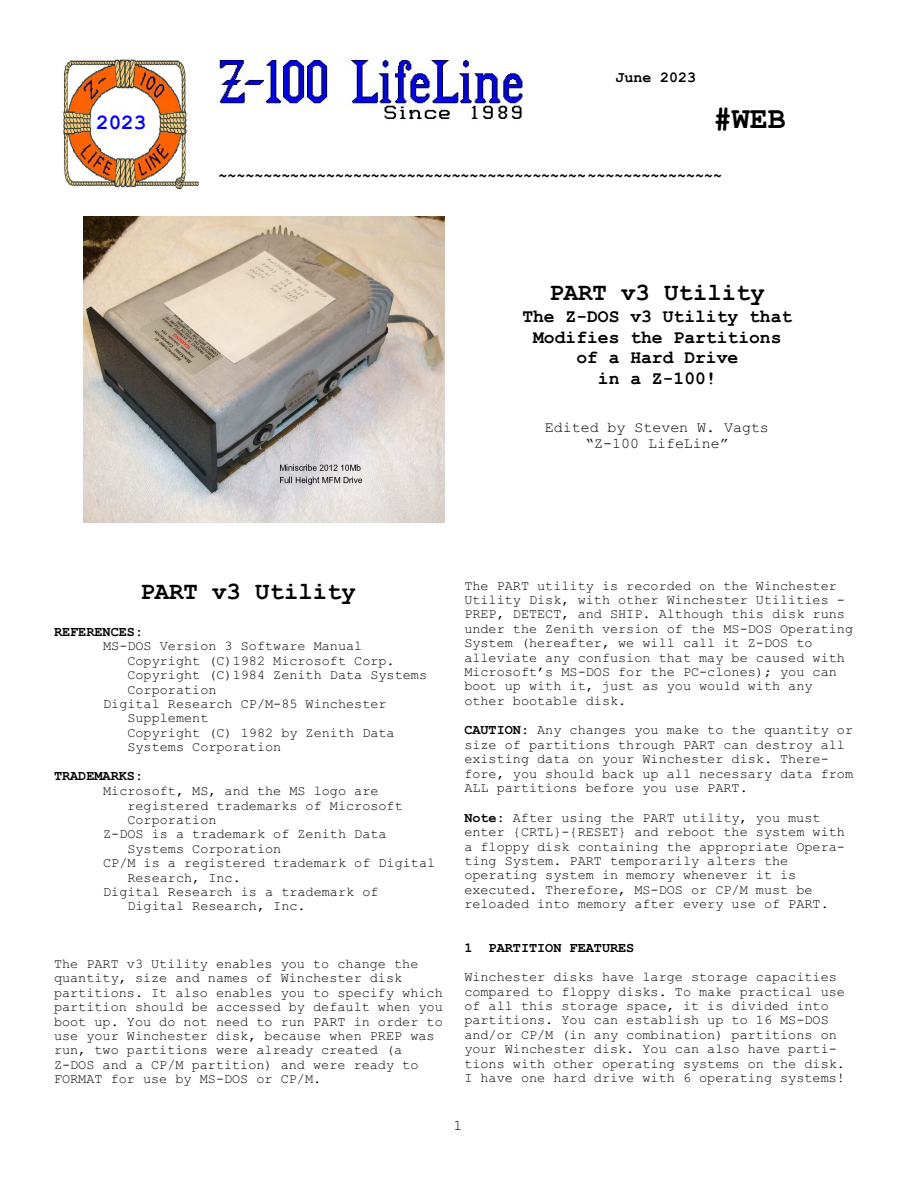
<style>
.page{position:relative;width:918px;height:1188px;background:#fff}
.page>*{position:absolute;margin:0;border:0;box-sizing:border-box;transform-origin:0 0}
.t1{font:700 30px "Courier New";color:#000}
.t2{font:700 24px "Courier New";color:#000}
.t3{font:700 21px "Courier New";color:#00f}
.t4{font:700 18px/20.5px "Courier New";color:#000;text-align:center}
.t5{font:700 15px "Courier New";color:#000}
.t6{font:15px/15.9px "Courier New";color:#000;text-align:center}
.t7{font:13.5px/14.4px "Courier New";color:#000}
.t8{font:700 13.5px "Courier New";color:#000}
.s1{font-weight:700}
</style>
<div class="page">
<img style="left:63px;top:59px;width:136px;height:131px">
<img style="left:216px;top:58px;width:307px;height:62px">
<img style="left:83px;top:216px;width:361px;height:307px">
<h3 class="t3" style="left:96px;top:116px;width:52px">2023</h3>
<p class="t5" style="left:616px;top:72px;width:82px">June 2023</p>
<h1 class="t1" style="left:714px;top:109px;width:73px">#WEB</h1>
<p class="t5" style="left:219px;top:171px;width:505px">~~~~~~~~~~~~~~~~~~~~~~~~~~~~~~~~~~~~~~~~~~~~~~~~~~~~~~~~</p>
<h2 class="t2" style="left:549px;top:285px;width:217px">PART v3 Utility</h2>
<h3 class="t4" style="left:522px;top:308px;width:271px">The Z-DOS v3 Utility that<br>Modifies the Partitions of a Hard Drive<br>in a Z-100!</h3>
<p class="t6" style="left:545px;top:421px;width:226px">Edited by Steven W. Vagts “Z-100 LifeLine”</p>
<h2 class="t2" style="left:140px;top:584px;width:217px">PART v3 Utility</h2>
<p class="t8" style="left:54px;top:627px;width:91px">REFERENCES:</p>
<p class="t7" style="left:103px;top:640px;width:261px">MS-DOS Version 3 Software Manual</p>
<p class="t7" style="left:127px;top:655px;width:269px">Copyright (C)1982 Microsoft Corp.</p>
<p class="t7" style="left:127px;top:669px;width:301px">Copyright (C)1984 Zenith Data Systems</p>
<p class="t7" style="left:127px;top:683px;width:91px">Corporation</p>
<p class="t7" style="left:103px;top:698px;width:285px">Digital Research CP/M-85 Winchester</p>
<p class="t7" style="left:127px;top:712px;width:83px">Supplement</p>
<p class="t7" style="left:127px;top:727px;width:269px">Copyright (C) 1982 by Zenith Data</p>
<p class="t7" style="left:127px;top:741px;width:155px">Systems Corporation</p>
<p class="t8" style="left:54px;top:772px;width:91px">TRADEMARKS:</p>
<p class="t7" style="left:103px;top:785px;width:277px">Microsoft, MS, and the MS logo are</p>
<p class="t7" style="left:127px;top:800px;width:277px">registered trademarks of Microsoft</p>
<p class="t7" style="left:127px;top:814px;width:91px">Corporation</p>
<p class="t7" style="left:103px;top:828px;width:285px">Z-DOS is a trademark of Zenith Data</p>
<p class="t7" style="left:127px;top:843px;width:155px">Systems Corporation</p>
<p class="t7" style="left:103px;top:857px;width:334px">CP/M is a registered trademark of Digital</p>
<p class="t7" style="left:127px;top:872px;width:115px">Research, Inc.</p>
<p class="t7" style="left:103px;top:886px;width:277px">Digital Research is a trademark of</p>
<p class="t7" style="left:127px;top:900px;width:180px">Digital Research, Inc.</p>
<p class="t7" style="left:54px;top:958px;width:390px">The PART v3 Utility enables you to change the quantity, size and names of Winchester disk partitions. It also enables you to specify which partition should be accessed by default when you boot up. You do not need to run PART in order to use your Winchester disk, because when PREP was run, two partitions were already created (a Z-DOS and a CP/M partition) and were ready to FORMAT for use by MS-DOS or CP/M.</p>
<p class="t7" style="left:464px;top:580px;width:390px">The PART utility is recorded on the Winchester Utility Disk, with other Winchester Utilities - PREP, DETECT, and SHIP. Although this disk runs under the Zenith version of the MS-DOS Operating System (hereafter, we will call it Z-DOS to alleviate any confusion that may be caused with Microsoft’s MS-DOS for the PC-clones); you can boot up with it, just as you would with any other bootable disk.</p>
<p class="t7" style="left:464px;top:724px;width:390px"><span class="s1">CAUTION:</span> Any changes you make to the quantity or size of partitions through PART can destroy all existing data on your Winchester disk. There&shy;fore, you should back up all necessary data from ALL partitions before you use PART.</p>
<p class="t7" style="left:464px;top:811px;width:382px"><span class="s1">Note:</span> After using the PART utility, you must enter {CRTL}-{RESET} and reboot the system with a floppy disk containing the appropriate Opera&shy;ting System. PART temporarily alters the operating system in memory whenever it is executed. Therefore, MS-DOS or CP/M must be reloaded into memory after every use of PART.</p>
<p class="t8" style="left:464px;top:943px;width:172px">1 PARTITION FEATURES</p>
<p class="t7" style="left:464px;top:971px;width:382px">Winchester disks have large storage capacities compared to floppy disks. To make practical use of all this storage space, it is divided into partitions. You can establish up to 16 MS-DOS and/or CP/M (in any combination) partitions on your Winchester disk. You can also have parti&shy;tions with other operating systems on the disk.<br>I have one hard drive with 6 operating systems!</p>
<p class="t6" style="left:454px;top:1119px;width:10px">1</p>
</div>
